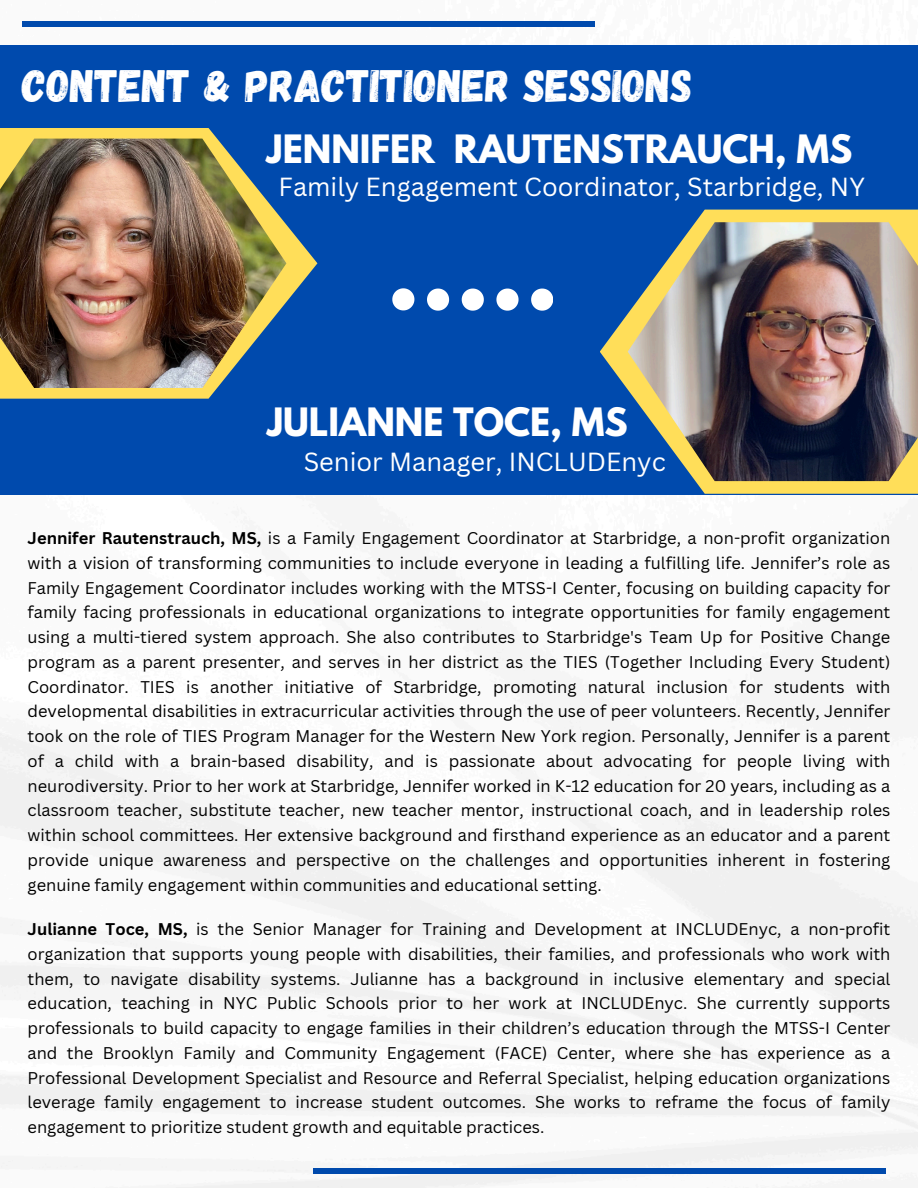
<style>
.page{position:relative;width:918px;height:1188px;background:#fff}
.page>*{position:absolute;margin:0;border:0;box-sizing:border-box;transform-origin:0 0}
.t1{font:45.3px "Gagalin";color:#fff}
.t2{font:700 34.65px "League Spartan";color:#fff}
.t3{font:25.5px "Canva Sans";color:#fff}
.t4{font:16.5px/24.8px "Canva Sans";color:#000;text-align:justify}
.s1{font-weight:700}
</style>
<div class="page">
<img style="left:0;top:494px;width:918px;height:694px">
<div style="left:0;top:45px;width:918px;height:449px;background:#004aad"></div>
<svg style="left:600px;top:210px;width:318px;height:284px"></svg>
<img style="left:628px;top:222px;width:290px;height:259px">
<div style="left:22px;top:21px;width:573px;height:6px;background:#004aad"></div>
<svg style="left:0;top:128px;width:317px;height:271px"></svg>
<img style="left:0;top:139px;width:286px;height:249px">
<svg style="left:392px;top:288px;width:22px;height:22px"></svg>
<svg style="left:427px;top:289px;width:22px;height:22px"></svg>
<svg style="left:462px;top:289px;width:22px;height:22px"></svg>
<svg style="left:496px;top:289px;width:23px;height:22px"></svg>
<svg style="left:531px;top:289px;width:22px;height:22px"></svg>
<div style="left:313px;top:1168px;width:573px;height:6px;background:#004aad"></div>
<p class="t1" style="left:22px;top:56px;width:672px">CONTENT &amp; PRACTITIONER SESSIONS</p>
<p class="t2" style="left:266px;top:132px;width:588px">JENNIFER RAUTENSTRAUCH, MS</p>
<h2 class="t3" style="left:279px;top:168px;width:588px">Family Engagement Coordinator, Starbridge, NY</h2>
<h2 class="t2" style="left:267px;top:405px;width:362px">JULIANNE TOCE, MS</h2>
<h3 class="t3" style="left:304px;top:444px;width:364px">Senior Manager, INCLUDEnyc</h3>
<p class="t4" style="left:28px;top:525px;width:864px"><span class="s1">Jennifer Rautenstrauch, MS,</span> is a Family Engagement Coordinator at Starbridge, a non-profit organization with a vision of transforming communities to include everyone in leading a fulfilling life. Jennifer’s role as Family Engagement Coordinator includes working with the MTSS-I Center, focusing on building capacity for family facing professionals in educational organizations to integrate opportunities for family engagement using a multi-tiered system approach. She also contributes to Starbridge's Team Up for Positive Change program as a parent presenter, and serves in her district as the TIES (Together Including Every Student)<br>Coordinator. TIES is another initiative of Starbridge, promoting natural inclusion for students with developmental disabilities in extracurricular activities through the use of peer volunteers. Recently, Jennifer took on the role of TIES Program Manager for the Western New York region. Personally, Jennifer is a parent of a child with a brain-based disability, and is passionate about advocating for people living with neurodiversity. Prior to her work at Starbridge, Jennifer worked in K-12 education for 20 years, including as a classroom teacher, substitute teacher, new teacher mentor, instructional coach, and in leadership roles within school committees. Her extensive background and firsthand experience as an educator and a parent provide unique awareness and perspective on the challenges and opportunities inherent in fostering genuine family engagement within communities and educational setting.</p>
<h3 class="t4" style="left:28px;top:916px;width:864px"><span class="s1">Julianne Toce, MS,</span> is the Senior Manager for Training and Development at INCLUDEnyc, a non-profit organization that supports young people with disabilities, their families, and professionals who work with them, to navigate disability systems. Julianne has a background in inclusive elementary and special education, teaching in NYC Public Schools prior to her work at INCLUDEnyc. She currently supports professionals to build capacity to engage families in their children’s education through the MTSS-I Center and the Brooklyn Family and Community Engagement (FACE) Center, where she has experience as a Professional Development Specialist and Resource and Referral Specialist, helping education organizations leverage family engagement to increase student outcomes. She works to reframe the focus of family engagement to prioritize student growth and equitable practices.</h3>
</div>
